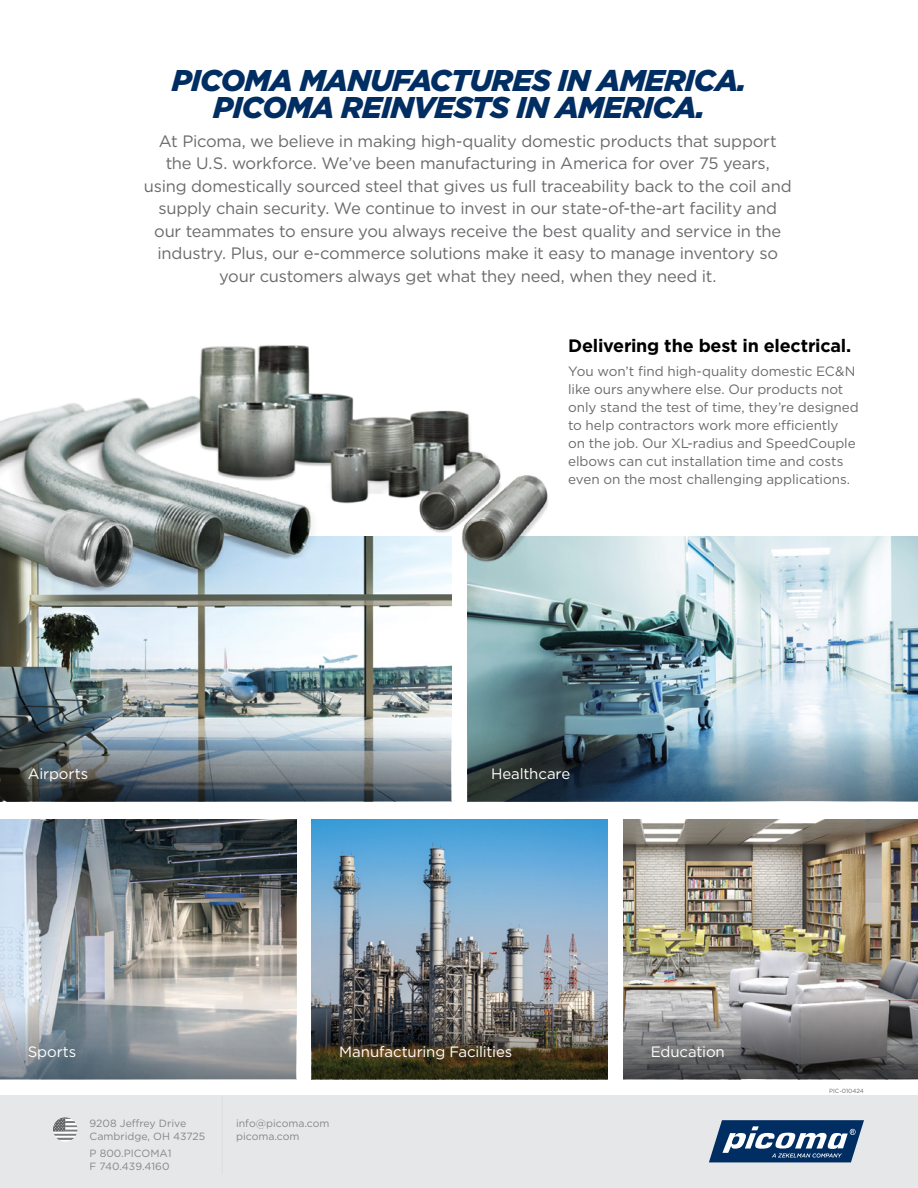
<style>
.page{position:relative;width:918px;height:1188px;background:#fff}
.page>*{position:absolute;margin:0;border:0;box-sizing:border-box;transform-origin:0 0}
.t1{font:italic 900 30px/27px "Gotham";letter-spacing:-.025em;color:#002d62;text-align:center}
.t2{font:700 18px "Gotham";letter-spacing:-.01em;color:#000}
.t3{font:16.5px/22.5px "Gotham";letter-spacing:-.015em;color:#696a6d;text-align:center}
.t4{font:15px "Gotham";letter-spacing:-.01em;color:#fff}
.t5{font:13.5px/18px "Gotham";letter-spacing:-.005em;color:#696a6d}
.t6{font:10.5px/13.5px "Gotham";color:#858789}
.t7{font:6px "Gotham";color:#696a6d}
</style>
<div class="page">
<img style="left:312px;top:819px;width:296px;height:190px">
<img style="left:0;top:617px;width:451px;height:114px">
<svg style="left:0;top:731px;width:451px;height:70px;background:#6e7a82"></svg>
<div style="left:0;top:1096px;width:918px;height:92px;background:#e6e7e8"></div>
<hr style="left:222px;top:1096px;width:1px;height:78px;background:#dcddde">
<svg style="left:709px;top:1120px;width:155px;height:42px;background:#47678d"></svg>
<svg style="left:53px;top:1117px;width:25px;height:25px"></svg>
<img style="left:468px;top:537px;width:450px;height:194px">
<img style="left:0;top:820px;width:296px;height:189px">
<img style="left:624px;top:820px;width:294px;height:189px">
<img style="left:0;top:345px;width:596px;height:272px">
<svg style="left:468px;top:731px;width:450px;height:70px;background:#5b7684"></svg>
<svg style="left:0;top:1009px;width:296px;height:70px;background:#8e969c"></svg>
<svg style="left:624px;top:1009px;width:294px;height:70px;background:#6e6e6f"></svg>
<img style="left:312px;top:1009px;width:296px;height:70px">
<h1 class="t1" style="left:172px;top:67px;width:576px">PICOMA MANUFACTURES IN AMERICA.<br>PICOMA REINVESTS IN AMERICA.</h1>
<p class="t3" style="left:144px;top:129px;width:649px">At Picoma, we believe in making high-quality domestic products that support the U.S. workforce. We’ve been manufacturing in America for over 75 years, using domestically sourced steel that gives us full traceability back to the coil and supply chain security. We continue to invest in our state-of-the-art facility and our teammates to ensure you always receive the best quality and service in the industry. Plus, our e-commerce solutions make it easy to manage inventory so your customers always get what they need, when they need it.</p>
<p class="t2" style="left:568px;top:334px;width:285px">Delivering the best in electrical.</p>
<p class="t5" style="left:568px;top:362px;width:292px">You won’t find high-quality domestic EC&amp;N like ours anywhere else. Our products not only stand the test of time, they’re designed to help contractors work more efficiently<br>on the job. Our XL-radius and SpeedCouple elbows can cut installation time and costs even on the most challenging applications.</p>
<p class="t4" style="left:28px;top:764px;width:62px">Airports</p>
<p class="t4" style="left:491px;top:764px;width:81px">Healthcare</p>
<p class="t4" style="left:28px;top:1042px;width:50px">Sports</p>
<p class="t4" style="left:339px;top:1042px;width:174px">Manufacturing Facilities</p>
<p class="t4" style="left:651px;top:1042px;width:75px">Education</p>
<p class="t6" style="left:90px;top:1116px;width:117px">9208 Jeffrey Drive<br>Cambridge, OH 43725</p>
<p class="t6" style="left:90px;top:1146px;width:83px">P 800.PICOMA1<br>F 740.439.4160</p>
<p class="t6" style="left:236px;top:1116px;width:95px">info@picoma.com picoma.com</p>
<p class="t7" style="left:829px;top:1087px;width:36px">PIC-010424</p>
</div>
